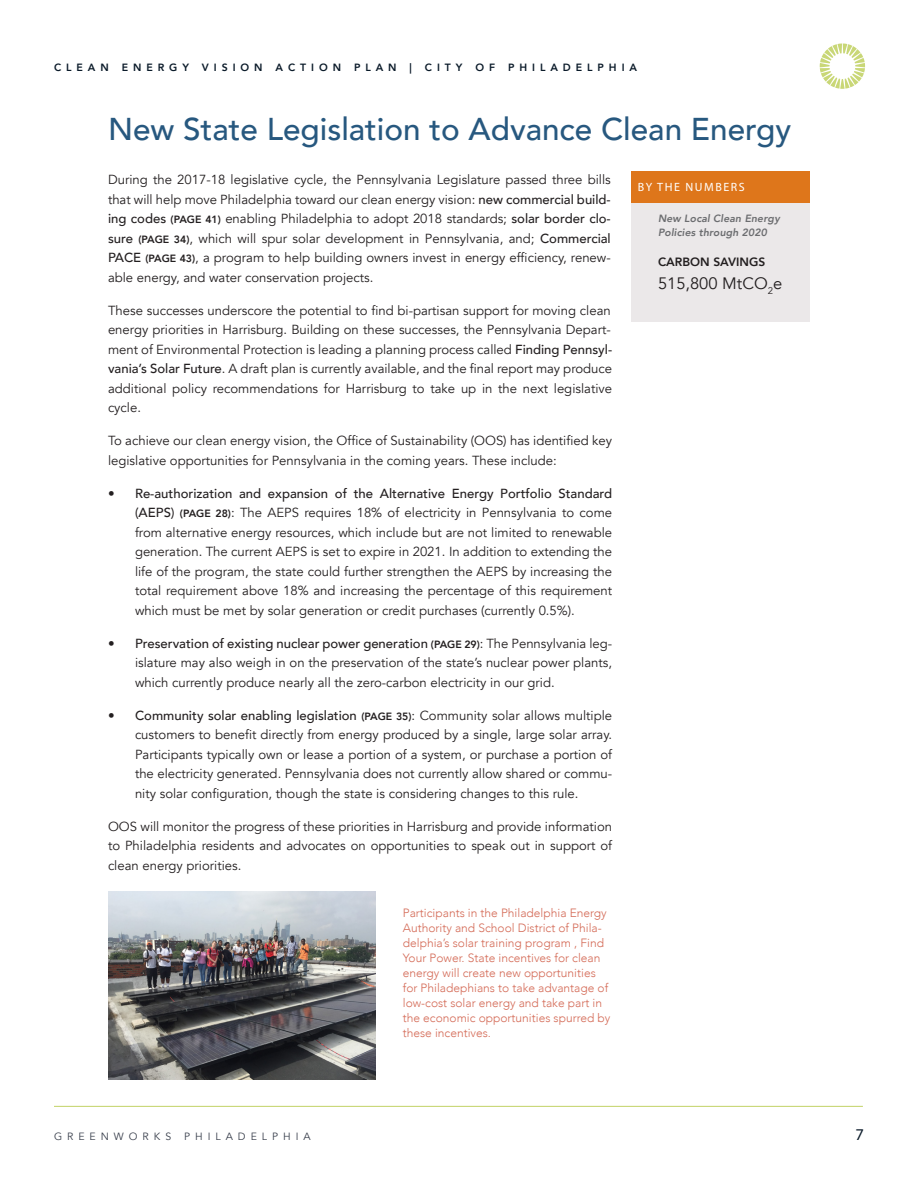
<style>
.page{position:relative;width:918px;height:1188px;background:#fff}
.page>*{position:absolute;margin:0;border:0;box-sizing:border-box;transform-origin:0 0}
.A_Head{font:500 31.5px "Avenir";color:#27587f}
.Body{font:16.5px "Avenir";color:#231f20}
.t1{font:16.5px "Myriad Pro";color:#0a1a29}
.Body-2{font:13.2px/19.5px "Avenir";color:#231f20;text-align:justify}
.t2{font:300 12px/15px "Avenir";color:#d46a56}
.Body-3{font:800 12px "Avenir";color:#231f20}
.Body-4{font:12px "Myriad Pro";letter-spacing:.13em;color:#fff}
.t3{font:800 10.5px "Avenir";letter-spacing:.47em;color:#0a1a29}
.Body-5{font:italic 800 10.5px/13.5px "Avenir";letter-spacing:.01em;color:#6c6d70}
.t4{font:10.5px "Avenir";letter-spacing:.475em;color:#393f4c}
.s1{font-weight:500}
.s2{font-weight:800;font-size:10.5px}
</style>
<div class="page">
<svg style="left:820px;top:44px;width:45px;height:45px"></svg>
<hr style="left:54px;top:1106px;width:809px;height:1px;background:#c9d777">
<div style="left:631px;top:171px;width:179px;height:151px;background:#ebe8e9"></div>
<div style="left:631px;top:171px;width:179px;height:32px;background:#de761b"></div>
<img style="left:108px;top:891px;width:268px;height:189px">
<p class="t3" style="left:54px;top:60px;width:585px">CLEAN ENERGY VISION ACTION PLAN | CITY OF PHILADELPHIA</p>
<p class="A_Head" style="left:108px;top:101px;width:685px">New State Legislation to Advance Clean Energy</p>
<p class="Body-2" style="left:108px;top:170px;width:504px">During the 2017-18 legislative cycle, the Pennsylvania Legislature passed three bills that will help move Philadelphia toward our clean energy vision: <span class="s1">new commercial build&shy;ing codes</span> <span class="s2">(PAGE 41)</span> enabling Philadelphia to adopt 2018 standards; <span class="s1">solar border clo&shy;sure</span> <span class="s2">(PAGE 34)</span>, which will spur solar development in Pennsylvania, and; <span class="s1">Commercial PACE</span> <span class="s2">(PAGE 43)</span>, a program to help building owners invest in energy efficiency, renew&shy;able energy, and water conservation projects.</p>
<p class="Body-2" style="left:108px;top:301px;width:506px">These successes underscore the potential to find bi-partisan support for moving clean energy priorities in Harrisburg. Building on these successes, the Pennsylvania Depart&shy;ment of Environmental Protection is leading a planning process called <span class="s1">Finding Pennsyl&shy;vania’s Solar Future</span>. A draft plan is currently available, and the final report may produce additional policy recommendations for Harrisburg to take up in the next legislative cycle.</p>
<p class="Body-2" style="left:108px;top:431px;width:506px">To achieve our clean energy vision, the Office of Sustainability (OOS) has identified key legislative opportunities for Pennsylvania in the coming years. These include:</p>
<p class="Body-2" style="left:135px;top:484px;width:479px;text-indent:-27px"><span class="s1">• Re-authorization and expansion of the Alternative Energy Portfolio Standard (AEPS)</span> <span class="s2">(PAGE 28)</span>: The AEPS requires 18% of electricity in Pennsylvania to come from alternative energy resources, which include but are not limited to renewable generation. The current AEPS is set to expire in 2021. In addition to extending the life of the program, the state could further strengthen the AEPS by increasing the total requirement above 18% and increasing the percentage of this requirement which must be met by solar generation or credit purchases (currently 0.5%).</p>
<p class="Body-2" style="left:135px;top:634px;width:479px;text-indent:-27px"><span class="s1">• Preservation of existing nuclear power generation</span> <span class="s2">(PAGE 29)</span>: The Pennsylvania leg&shy;islature may also weigh in on the preservation of the state’s nuclear power plants, which currently produce nearly all the zero-carbon electricity in our grid.</p>
<p class="Body-2" style="left:135px;top:706px;width:479px;text-indent:-27px"><span class="s1">• Community solar enabling legislation</span> <span class="s2">(PAGE 35)</span>: Community solar allows multiple customers to benefit directly from energy produced by a single, large solar array.<br>Participants typically own or lease a portion of a system, or purchase a portion of the electricity generated. Pennsylvania does not currently allow shared or commu&shy;nity solar configuration, though the state is considering changes to this rule.</p>
<p class="Body-2" style="left:108px;top:817px;width:506px">OOS will monitor the progress of these priorities in Harrisburg and provide information to Philadelphia residents and advocates on opportunities to speak out in support of clean energy priorities.</p>
<p class="Body-4" style="left:638px;top:180px;width:108px">BY THE NUMBERS</p>
<p class="Body-5" style="left:658px;top:212px;width:123px">New Local Clean Energy<br>Policies through 2020</p>
<p class="Body-3" style="left:658px;top:252px;width:109px">CARBON SAVINGS</p>
<p class="Body" style="left:658px;top:273px;width:126px">515,800 MtCO<sub>2</sub>e</p>
<p class="t2" style="left:403px;top:905px;width:209px">Participants in the Philadelphia Energy Authority and School District of Phila&shy;delphia’s solar training program , Find Your Power. State incentives for clean energy will create new opportunities for Philadephians to take advantage of low-cost solar energy and take part in the economic opportunities spurred by these incentives.</p>
<p class="t4" style="left:54px;top:1130px;width:258px">GREENWORKS PHILADELPHIA</p>
<p class="t1" style="left:856px;top:1124px;width:10px">7</p>
</div>
